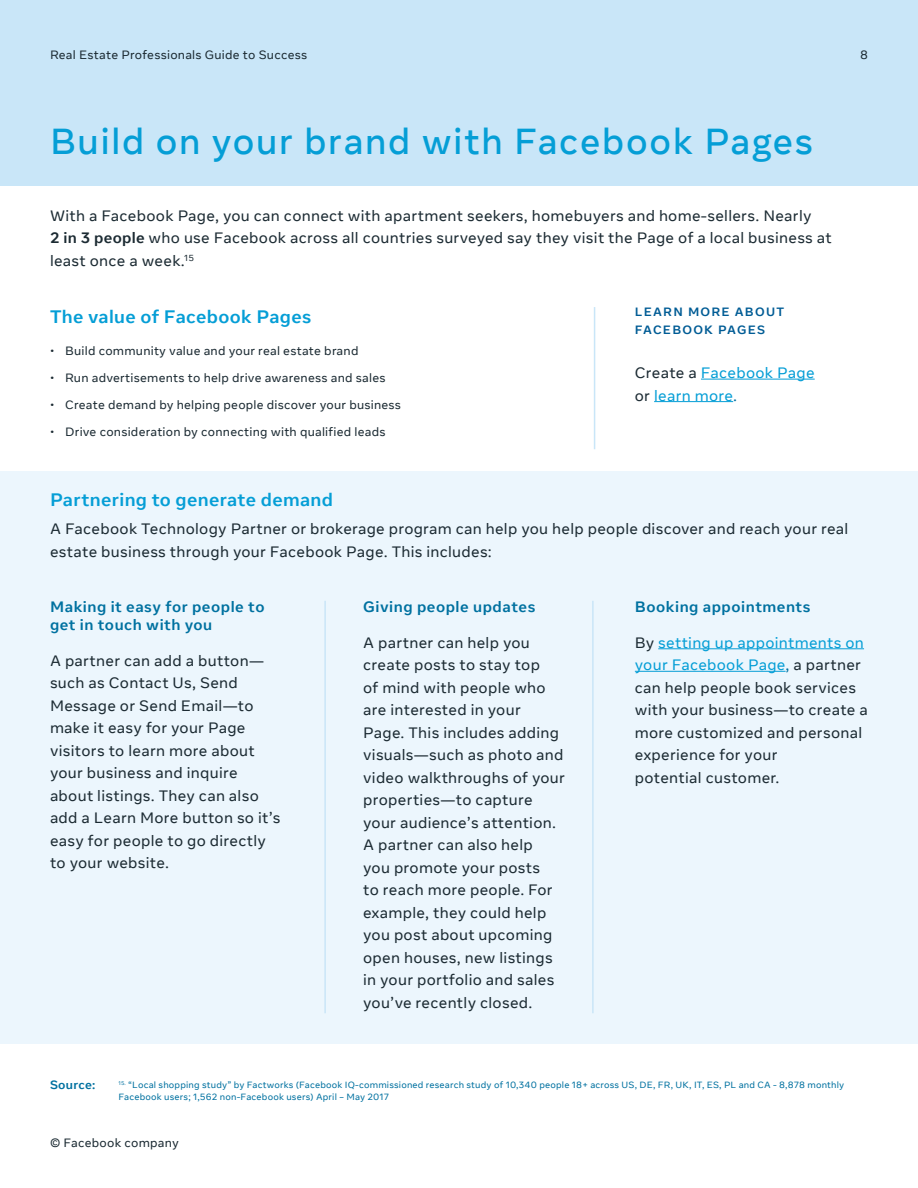
<style>
.page{position:relative;width:918px;height:1188px;background:#fff}
.page>*{position:absolute;margin:0;border:0;box-sizing:border-box;transform-origin:0 0}
.t1{font:500 36px "Optimistic Display";letter-spacing:.05em;color:#059ed6}
.t2{font:700 18px "Optimistic Text";letter-spacing:.02em;color:#059ed6}
.t3{font:15px/22.5px "Optimistic Text";letter-spacing:.02em;color:#1c2b33}
.t4{font:700 15px/18px "Optimistic Text";letter-spacing:.035em;color:#0071a0}
.t5{font:15px/22.5px "Optimistic Text";letter-spacing:.02em;color:#059ed6}
.t6{font:12px "Optimistic Text";letter-spacing:.02em;color:#1c2b33}
.t7{font:700 12px/18px "Optimistic Text";letter-spacing:.1em;color:#005c95}
.t8{font:700 12px "Optimistic Text";letter-spacing:.02em;color:#0071a0}
.t9{font:9px/11.2px "Optimistic Text";letter-spacing:.02em;color:#0071a0}
.s1{font-weight:700}
.s2{color:#1c2b33}
.s3{color:#0071a0}
.s4{color:#059ed6}
</style>
<div class="page">
<div style="left:0;top:0;width:918px;height:186px;background:#c9e6f8"></div>
<div style="left:0;top:471px;width:918px;height:572px;background:#ecf6fd"></div>
<hr style="left:658px;top:648px;width:206px;height:1px;background:#059ed6">
<hr style="left:635px;top:671px;width:151px;height:1px;background:#059ed6">
<hr style="left:324px;top:601px;width:2px;height:412px;background:#c9e6f8">
<hr style="left:592px;top:601px;width:2px;height:412px;background:#c9e6f8">
<hr style="left:594px;top:307px;width:1px;height:142px;background:#c9e6f8">
<hr style="left:701px;top:379px;width:114px;height:1px;background:#059ed6">
<hr style="left:654px;top:401px;width:79px;height:1px;background:#059ed6">
<p class="t6" style="left:50px;top:47px;width:259px">Real Estate Professionals Guide to Success</p>
<p class="t6" style="left:860px;top:47px;width:9px">8</p>
<h1 class="t1" style="left:50px;top:119px;width:764px">Build on your brand with Facebook Pages</h1>
<p class="t3" style="left:50px;top:205px;width:783px">With a Facebook Page, you can connect with apartment seekers, homebuyers and home-sellers. Nearly<br><span class="s1">2 in 3 people</span> who use Facebook across all countries surveyed say they visit the Page of a local business at least once a week.<sup>15</sup></p>
<p class="t2" style="left:50px;top:305px;width:263px">The value of Facebook Pages</p>
<p class="t6" style="left:50px;top:343px;width:310px">• Build community value and your real estate brand</p>
<p class="t6" style="left:50px;top:370px;width:337px">• Run advertisements to help drive awareness and sales</p>
<p class="t6" style="left:50px;top:397px;width:352px">• Create demand by helping people discover your business</p>
<p class="t6" style="left:50px;top:424px;width:337px">• Drive consideration by connecting with qualified leads</p>
<p class="t7" style="left:635px;top:303px;width:151px">LEARN MORE ABOUT<br>FACEBOOK PAGES</p>
<p class="t5" style="left:635px;top:362px;width:181px"><span class="s2">Create a</span> Facebook Page <span class="s2">or</span> learn more<span class="s3">.</span></p>
<p class="t2" style="left:50px;top:488px;width:285px">Partnering to generate demand</p>
<p class="t3" style="left:50px;top:518px;width:800px">A Facebook Technology Partner or brokerage program can help you help people discover and reach your real estate business through your Facebook Page. This includes:</p>
<p class="t4" style="left:50px;top:598px;width:216px">Making it easy for people to get in touch with you</p>
<p class="t3" style="left:50px;top:650px;width:232px">A partner can add a button— such as Contact Us, Send<br>Message or Send Email—to make it easy for your Page visitors to learn more about your business and inquire about listings. They can also add a Learn More button so it’s easy for people to go directly to your website.</p>
<p class="t4" style="left:363px;top:598px;width:174px">Giving people updates</p>
<p class="t3" style="left:363px;top:632px;width:203px">A partner can help you create posts to stay top<br>of mind with people who are interested in your<br>Page. This includes adding visuals—such as photo and video walkthroughs of your properties—to capture your audience’s attention.<br>A partner can also help<br>you promote your posts<br>to reach more people. For example, they could help you post about upcoming open houses, new listings in your portfolio and sales you’ve recently closed.</p>
<p class="t4" style="left:635px;top:598px;width:177px">Booking appointments</p>
<p class="t3" style="left:635px;top:632px;width:235px">By <span class="s4">setting up appointments on your Facebook Page</span><span class="s3">,</span> a partner can help people book services with your business—to create a more customized and personal experience for your<br>potential customer.</p>
<p class="t8" style="left:50px;top:1077px;width:47px">Source:</p>
<p class="t9" style="left:118px;top:1080px;width:727px"><sup>15.</sup> “Local shopping study” by Factworks (Facebook IQ-commissioned research study of 10,340 people 18+ across US, DE, FR, UK, IT, ES, PL and CA - 8,878 monthly<br>Facebook users; 1,562 non-Facebook users) April – May 2017</p>
<p class="t6" style="left:50px;top:1135px;width:130px">© Facebook company</p>
</div>
